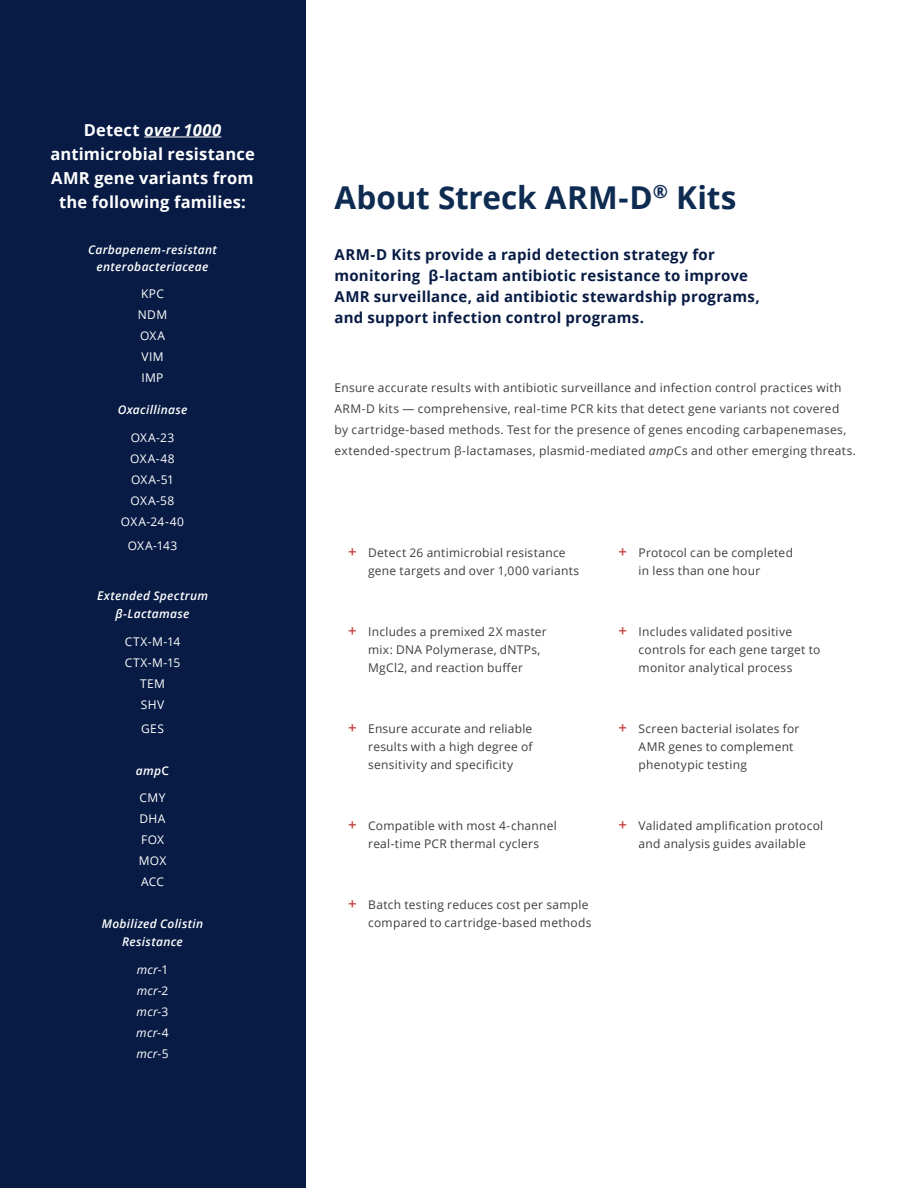
<style>
.page{position:relative;width:918px;height:1188px;background:#fff}
.page>*{position:absolute;margin:0;border:0;box-sizing:border-box;transform-origin:0 0}
.t1{font:700 31.5px "Open Sans";color:#0e2b51}
.Body_Copy{font:700 16.5px/24px "Open Sans";letter-spacing:.01em;color:#fff;text-align:center}
.Body_Copy-2{font:700 15px/21px "Open Sans";letter-spacing:.015em;color:#071b44}
.Body_Copy-3{font:12px/18px "Open Sans";letter-spacing:.025em;color:#3e3e3f}
.Body_Copy-4{font:italic 600 12px/18px "Open Sans";letter-spacing:.025em;color:#fff;text-align:center}
.Body_Copy-5{font:12px "Open Sans";letter-spacing:.03em;color:#fff}
.Body_Copy-6{font:italic 12px "Open Sans";letter-spacing:.025em;color:#fff}
.s1{font-style:italic}
.s2{font-style:normal}
.s3{font-weight:600;font-size:15px;color:#c24340}
</style>
<div class="page">
<div style="left:0;top:0;width:305px;height:1188px;background:#071b44"></div>
<hr style="left:144px;top:137px;width:77px;height:1px;background:#fff">
<p class="Body_Copy" style="left:50px;top:117px;width:206px">Detect <span class="s1">over 1000 </span>antimicrobial resistance<br>AMR gene variants from the following families:</p>
<p class="Body_Copy-4" style="left:88px;top:241px;width:130px;line-height:16.5px">Carbapenem-resistant enterobacteriaceae</p>
<p class="Body_Copy-5" style="left:141px;top:286px;width:25px">KPC</p>
<p class="Body_Copy-5" style="left:138px;top:307px;width:31px">NDM</p>
<p class="Body_Copy-5" style="left:140px;top:328px;width:27px">OXA</p>
<p class="Body_Copy-5" style="left:141px;top:349px;width:24px">VIM</p>
<p class="Body_Copy-5" style="left:142px;top:370px;width:24px">IMP</p>
<p class="Body_Copy-4" style="left:118px;top:400px;width:71px">Oxacillinase</p>
<p class="Body_Copy-5" style="left:131px;top:429px;width:45px">OXA-23</p>
<p class="Body_Copy-5" style="left:130px;top:450px;width:46px">OXA-48</p>
<p class="Body_Copy-5" style="left:131px;top:471px;width:45px">OXA-51</p>
<p class="Body_Copy-5" style="left:131px;top:492px;width:45px">OXA-58</p>
<p class="Body_Copy-5" style="left:121px;top:513px;width:65px">OXA-24-40</p>
<p class="Body_Copy-5" style="left:128px;top:537px;width:51px">OXA-143</p>
<p class="Body_Copy-4" style="left:97px;top:586px;width:113px">Extended Spectrum β-Lactamase</p>
<p class="Body_Copy-5" style="left:125px;top:633px;width:57px">CTX-M-14</p>
<p class="Body_Copy-5" style="left:125px;top:654px;width:57px">CTX-M-15</p>
<p class="Body_Copy-5" style="left:140px;top:675px;width:26px">TEM</p>
<p class="Body_Copy-5" style="left:141px;top:696px;width:25px">SHV</p>
<p class="Body_Copy-5" style="left:141px;top:720px;width:24px">GES</p>
<p class="Body_Copy-4" style="left:136px;top:761px;width:35px">amp<span class="s2">C</span></p>
<p class="Body_Copy-5" style="left:140px;top:790px;width:27px">CMY</p>
<p class="Body_Copy-5" style="left:140px;top:811px;width:28px">DHA</p>
<p class="Body_Copy-5" style="left:141px;top:832px;width:25px">FOX</p>
<p class="Body_Copy-5" style="left:139px;top:853px;width:29px">MOX</p>
<p class="Body_Copy-5" style="left:141px;top:874px;width:24px">ACC</p>
<p class="Body_Copy-4" style="left:102px;top:915px;width:103px">Mobilized Colistin<br>Resistance</p>
<p class="Body_Copy-6" style="left:137px;top:962px;width:33px">mcr<span class="s2">-1</span></p>
<p class="Body_Copy-6" style="left:137px;top:983px;width:33px">mcr<span class="s2">-2</span></p>
<p class="Body_Copy-6" style="left:137px;top:1004px;width:33px">mcr<span class="s2">-3</span></p>
<p class="Body_Copy-6" style="left:136px;top:1025px;width:34px">mcr<span class="s2">-4</span></p>
<p class="Body_Copy-6" style="left:137px;top:1046px;width:34px">mcr<span class="s2">-5</span></p>
<p class="t1" style="left:334px;top:175px;width:403px">About Streck ARM-D<sup>®</sup> Kits</p>
<p class="Body_Copy-2" style="left:334px;top:243px;width:427px">ARM-D Kits provide a rapid detection strategy for monitoring β-lactam antibiotic resistance to improve AMR surveillance, aid antibiotic stewardship programs, and support infection control programs.</p>
<p class="Body_Copy-3" style="left:334px;top:377px;width:523px;line-height:21px">Ensure accurate results with antibiotic surveillance and infection control practices with ARM-D kits — comprehensive, real-time PCR kits that detect gene variants not covered by cartridge-based methods. Test for the presence of genes encoding carbapenemases, extended-spectrum β-lactamases, plasmid-mediated <span class="s1">amp</span>Cs and other emerging threats.</p>
<p class="Body_Copy-3" style="left:368px;top:544px;width:212px;text-indent:-20px"><span class="s3">+</span> Detect 26 antimicrobial resistance gene targets and over 1,000 variants</p>
<p class="Body_Copy-3" style="left:639px;top:544px;width:156px;text-indent:-20px"><span class="s3">+</span> Protocol can be completed in less than one hour</p>
<p class="Body_Copy-3" style="left:368px;top:623px;width:180px;text-indent:-20px"><span class="s3">+</span> Includes a premixed 2X master mix: DNA Polymerase, dNTPs,<br>MgCl2, and reaction buffer</p>
<p class="Body_Copy-3" style="left:639px;top:623px;width:183px;text-indent:-20px"><span class="s3">+</span> Includes validated positive controls for each gene target to monitor analytical process</p>
<p class="Body_Copy-3" style="left:368px;top:719px;width:166px;text-align:justify;text-indent:-20px"><span class="s3">+</span> Ensure accurate and reliable results with a high degree of sensitivity and specificity</p>
<p class="Body_Copy-3" style="left:639px;top:719px;width:162px;text-indent:-20px"><span class="s3">+</span> Screen bacterial isolates for<br>AMR genes to complement phenotypic testing</p>
<p class="Body_Copy-3" style="left:348px;top:816px;width:210px;text-align:center"><span class="s3">+</span> Compatible with most 4-channel real-time PCR thermal cyclers</p>
<p class="Body_Copy-3" style="left:618px;top:816px;width:206px;text-align:center"><span class="s3">+</span> Validated amplification protocol and analysis guides available</p>
<p class="Body_Copy-3" style="left:348px;top:895px;width:245px;text-align:right"><span class="s3">+</span> Batch testing reduces cost per sample compared to cartridge-based methods</p>
</div>
